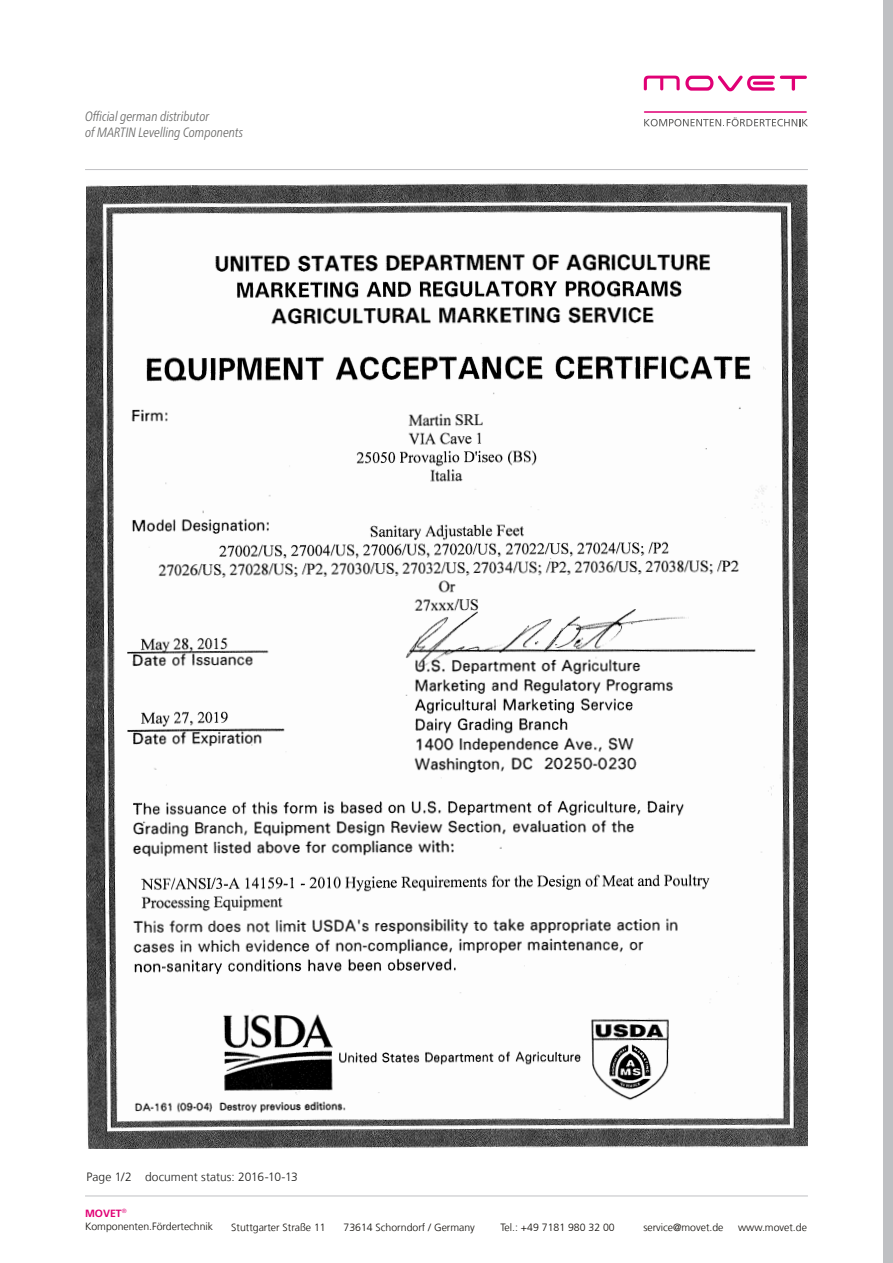
<style>
.page{position:relative;width:893px;height:1263px;background:#fff}
.page>*{position:absolute;margin:0;border:0;box-sizing:border-box;transform-origin:0 0}
.t1{font:italic 300 condensed 13.5px/16.2px "Frutiger Neue LT Pro";color:#646463}
.t2{font:300 12px "Frutiger LT Com";letter-spacing:.005em;color:#1d1d1b}
.t3{font:300 10.5px/13.5px "Frutiger LT Com";color:#100d08}
.s1{font-weight:700;color:#e00075}
</style>
<div class="page">
<div style="left:884px;top:0;width:9px;height:1263px;background:#bfc0c3"></div>
<svg style="left:644px;top:76px;width:163px;height:15px"></svg>
<hr style="left:645px;top:111px;width:161px;height:2px;background:#e00075">
<svg style="left:644px;top:117px;width:164px;height:9px"></svg>
<hr style="left:85px;top:169px;width:723px;height:1px;background:#bfc0c3">
<hr style="left:85px;top:1195px;width:723px;height:1px;background:#bfc0c3">
<img style="left:87px;top:183px;width:721px;height:966px">
<p class="t1" style="left:85px;top:108px;width:159px">Official german distributor<br>of MARTIN Levelling Components</p>
<p class="t2" style="left:87px;top:1170px;width:213px">Page 1/2 document status: 2016-10-13</p>
<p class="t3" style="left:85px;top:1207px;width:130px"><span class="s1">MOVET</span><sup>®<br></sup>Komponenten.Fördertechnik</p>
<p class="t3" style="left:231px;top:1220px;width:96px">Stuttgarter Straße 11</p>
<p class="t3" style="left:343px;top:1221px;width:133px">73614 Schorndorf / Germany</p>
<p class="t3" style="left:500px;top:1221px;width:116px">Tel.: +49 7181 980 32 00</p>
<p class="t3" style="left:643px;top:1220px;width:82px">service@movet.de</p>
<p class="t3" style="left:738px;top:1220px;width:70px">www.movet.de</p>
</div>
